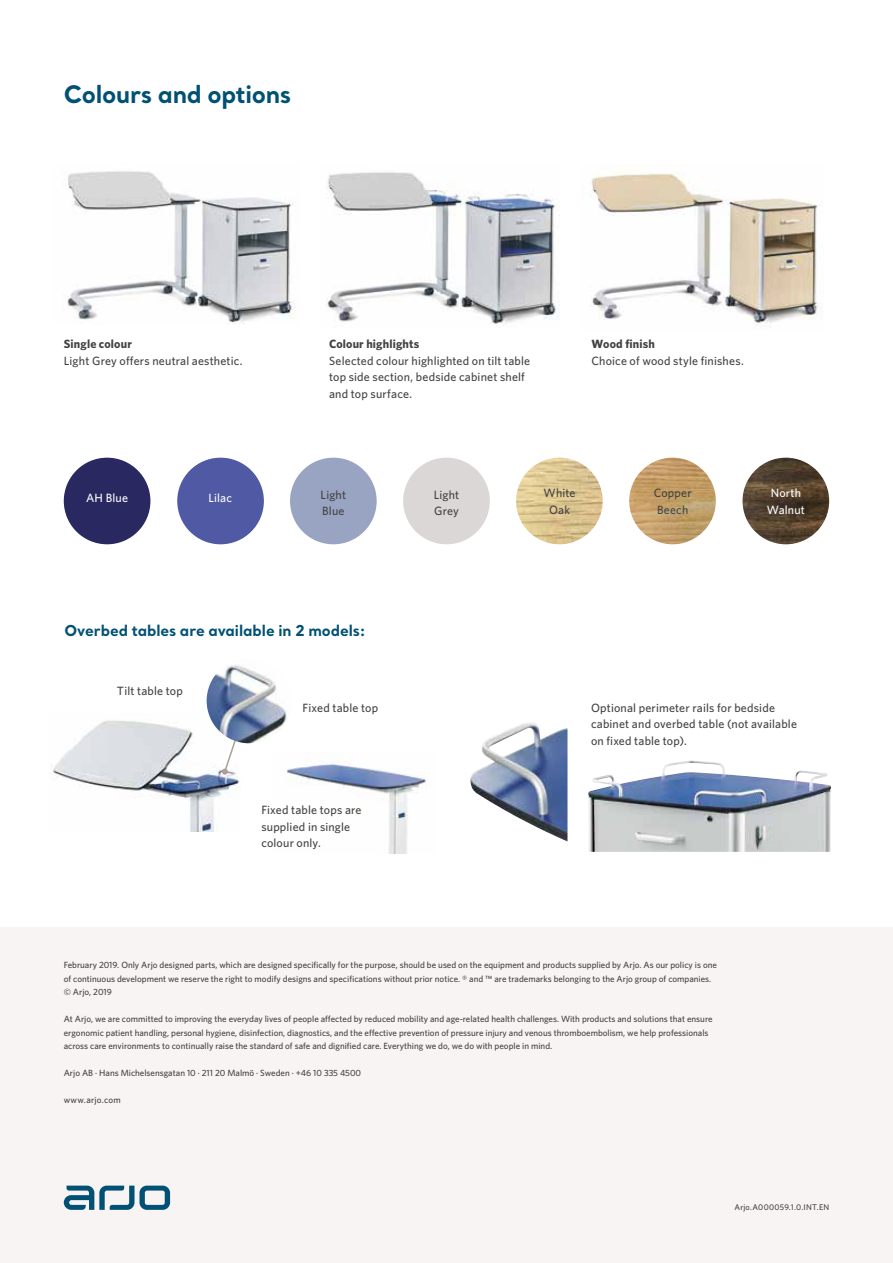
<style>
.page{position:relative;width:893px;height:1263px;background:#fff}
.page>*{position:absolute;margin:0;border:0;box-sizing:border-box;transform-origin:0 0}
.t1{font:700 24px "Santral";letter-spacing:-.015em;color:#015174}
.t2{font:700 15px "Santral";letter-spacing:-.005em;color:#015174}
.t3{font:500 12px/16.5px "Whitney";letter-spacing:.015em;color:#434342}
.t4{font:700 12px "Whitney";letter-spacing:.015em;color:#434342}
.t5{font:500 12px/16.5px "Whitney";letter-spacing:.015em;color:#fff;text-align:center}
.t6{font:500 9px/13.5px "Whitney";color:#434342}
.t7{font:500 9px "Whitney";letter-spacing:.025em;color:#434342}
.t8{font:500 8.25px "Whitney";letter-spacing:.025em;color:#434342}
</style>
<div class="page">
<div style="left:0;top:927px;width:893px;height:336px;background:#f7f4f3"></div>
<svg style="left:64px;top:1185px;width:106px;height:25px"></svg>
<img style="left:590px;top:173px;width:233px;height:155px">
<img style="left:326px;top:172px;width:234px;height:152px">
<img style="left:67px;top:171px;width:229px;height:154px">
<img style="left:516px;top:458px;width:87px;height:86px;border-radius:43px">
<img style="left:629px;top:458px;width:87px;height:86px;border-radius:43px">
<img style="left:742px;top:458px;width:87px;height:86px;border-radius:43px">
<div style="left:64px;top:458px;width:86px;height:86px;background:#292861;border-radius:50%"></div>
<div style="left:177px;top:458px;width:87px;height:86px;background:#4f59a4;border-radius:50%"></div>
<div style="left:290px;top:458px;width:87px;height:86px;background:#99a4c3;border-radius:50%"></div>
<div style="left:403px;top:458px;width:87px;height:86px;background:#dbd7d6;border-radius:50%"></div>
<img style="left:470px;top:723px;width:97px;height:119px">
<img style="left:588px;top:761px;width:243px;height:91px">
<img style="left:287px;top:758px;width:140px;height:95px">
<img style="left:52px;top:713px;width:187px;height:119px">
<svg style="left:222px;top:733px;width:28px;height:42px"></svg>
<img style="left:207px;top:658px;width:85px;height:85px;border-radius:43px">
<h1 class="t1" style="left:64px;top:78px;width:229px">Colours and options</h1>
<h3 class="t4" style="left:64px;top:336px;width:70px">Single colour</h3>
<h3 class="t3" style="left:64px;top:352px;width:180px">Light Grey offers neutral aesthetic.</h3>
<h3 class="t4" style="left:329px;top:336px;width:92px">Colour highlights</h3>
<h3 class="t3" style="left:329px;top:352px;width:203px">Selected colour highlighted on tilt table top side section, bedside cabinet shelf and top surface.</h3>
<h3 class="t4" style="left:592px;top:336px;width:65px">Wood finish</h3>
<h3 class="t3" style="left:592px;top:352px;width:154px">Choice of wood style finishes.</h3>
<h3 class="t5" style="left:86px;top:489px;width:43px">AH Blue</h3>
<h3 class="t5" style="left:208px;top:489px;width:25px">Lilac</h3>
<h3 class="t3" style="left:321px;top:486px;width:27px">Light<br>Blue</h3>
<h3 class="t3" style="left:434px;top:486px;width:27px">Light<br>Grey</h3>
<h3 class="t3" style="left:544px;top:485px;width:33px;text-align:center">White<br>Oak</h3>
<h3 class="t3" style="left:654px;top:485px;width:40px">Copper<br>Beech</h3>
<h3 class="t5" style="left:767px;top:485px;width:40px">North<br>Walnut</h3>
<h2 class="t2" style="left:64px;top:620px;width:303px">Overbed tables are available in 2 models:</h2>
<h3 class="t3" style="left:117px;top:682px;width:67px">Tilt table top</h3>
<h3 class="t3" style="left:303px;top:699px;width:77px">Fixed table top</h3>
<h3 class="t3" style="left:261px;top:801px;width:102px">Fixed table tops are supplied in single colour only.</h3>
<h3 class="t3" style="left:591px;top:699px;width:207px">Optional perimeter rails for bedside cabinet and overbed table (not available on fixed table top).</h3>
<p class="t6" style="left:64px;top:958px;width:655px">February 2019. Only Arjo designed parts, which are designed specifically for the purpose, should be used on the equipment and products supplied by Arjo. As our policy is one of continuous development we reserve the right to modify designs and specifications without prior notice. ® and ™ are trademarks belonging to the Arjo group of companies. © Arjo, 2019</p>
<p class="t6" style="left:64px;top:1012px;width:650px">At Arjo, we are committed to improving the everyday lives of people affected by reduced mobility and age-related health challenges. With products and solutions that ensure ergonomic patient handling, personal hygiene, disinfection, diagnostics, and the effective prevention of pressure injury and venous thromboembolism, we help professionals across care environments to continually raise the standard of safe and dignified care. Everything we do, we do with people in mind.</p>
<p class="t6" style="left:64px;top:1066px;width:299px">Arjo AB · Hans Michelsensgatan 10 · 211 20 Malmö · Sweden · +46 10 335 4500</p>
<p class="t7" style="left:64px;top:1094px;width:58px">www.arjo.com</p>
<p class="t8" style="left:734px;top:1201px;width:96px">Arjo.A000059.1.0.INT.EN</p>
</div>
